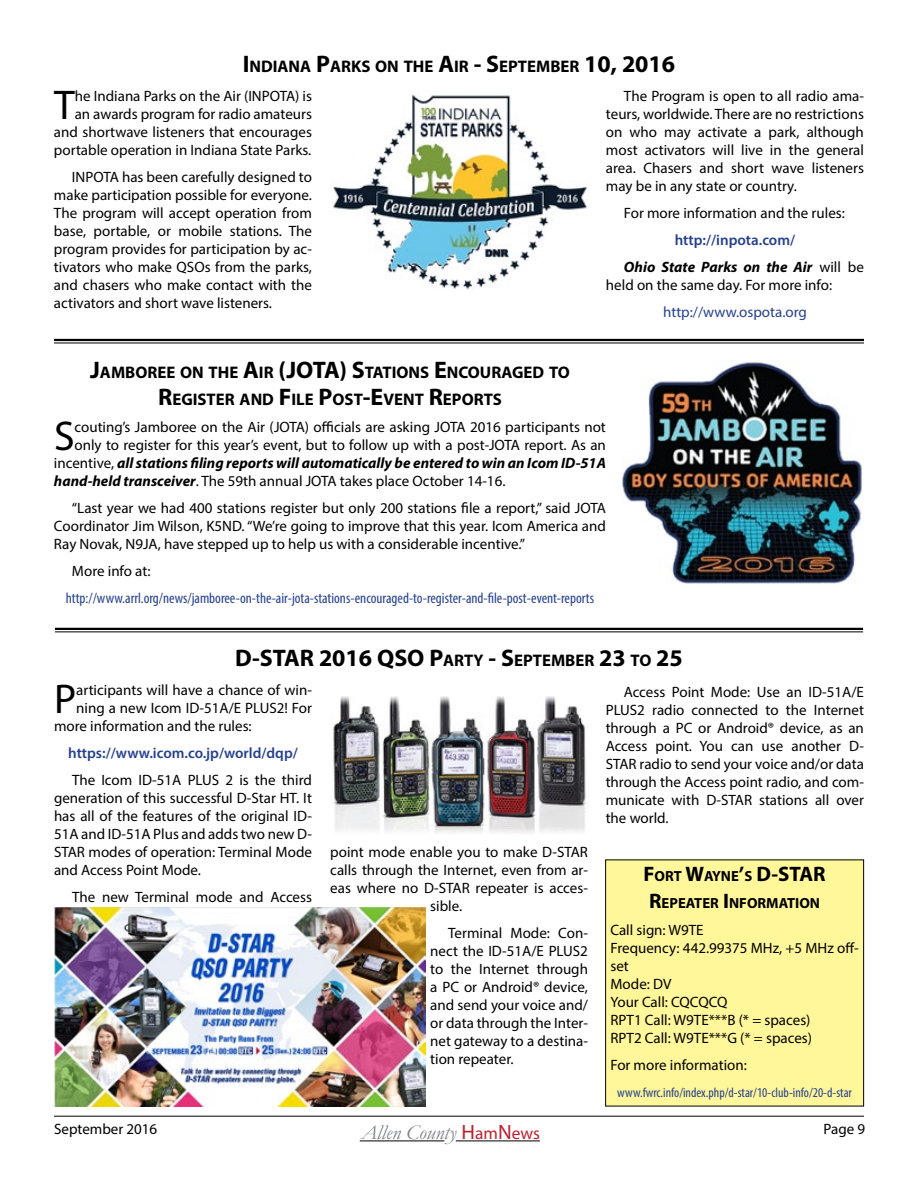
<style>
.page{position:relative;width:918px;height:1188px;background:#fff}
.page>*{position:absolute;margin:0;border:0;box-sizing:border-box;transform-origin:0 0}
.t1{font:41.7px "Myriad Pro";color:#000}
.t2{font:700 24px "Myriad Pro";color:#000}
.t3{font:700 21px "Myriad Pro";color:#000}
.t4{font:italic 20.85px "Garamond";color:#808285}
.t5{font:700 16.8px/27px "Myriad Pro";color:#000;text-align:center}
.t6{font:15px/18px "Myriad Pro";color:#000;text-align:justify}
.t7{font:italic 700 15px/27px "Myriad Pro";color:#000}
.t8{font:condensed 15px "Myriad Pro";color:#25408f}
.t9{font:600 15px "Myriad Pro";color:#25408f}
.t10{font:15px "Myriad Pro";color:#25408f}
.t11{font:700 14.7px "Myriad Pro";color:#000}
.t12{font:condensed 13.5px "Myriad Pro";color:#25408f}
.s1{font-size:24px}
.s2{font-weight:600;font-style:normal;color:#25408f}
.s3{font-weight:400;font-style:normal}
.s4{font-weight:700;font-style:italic}
.s5{font-size:16.8px}
.s6{font-size:21px}
.s7{font-size:14.7px}
.s8{font-family:"Myriad Pro";font-style:normal;color:#be1e2d}
.s9{font-family:"Myriad Pro";font-style:normal;font-size:17.4px;color:#be1e2d}
</style>
<div class="page">
<hr style="left:360px;top:1140px;width:84px;height:1px;background:#000">
<hr style="left:456px;top:1140px;width:84px;height:1px;background:#000">
<hr style="left:54px;top:1116px;width:810px;height:1px;background:#000">
<div style="left:606px;top:860px;width:258px;height:246px;background:#fff799"></div>
<div style="left:605px;top:860px;width:259px;height:246px;border:1px solid #000"></div>
<img style="left:54px;top:907px;width:371px;height:200px">
<img style="left:332px;top:94px;width:256px;height:196px">
<img style="left:333px;top:696px;width:253px;height:137px">
<hr style="left:54px;top:339px;width:810px;height:2px;background:#000">
<hr style="left:54px;top:343px;width:810px;height:1px;background:#000">
<hr style="left:55px;top:628px;width:808px;height:2px;background:#000">
<hr style="left:55px;top:631px;width:808px;height:1px;background:#000">
<img style="left:622px;top:362px;width:240px;height:224px">
<p class="t5" style="left:243px;top:52px;width:99px"><span class="s1">I</span>NDIANA <span class="s1">P</span>ARKS</p>
<p class="t5" style="left:375px;top:52px;width:302px">ON THE <span class="s1">A</span>IR <span class="s1">- S</span>EPTEMBER <span class="s1">10, 2016</span></p>
<p class="t6" style="left:54px;top:87px;width:260px;text-align:right">he Indiana Parks on the Air (INPOTA) is<br>an awards program for radio amateurs and shortwave listeners that encourages portable operation in Indiana State Parks.</p>
<p class="t6" style="left:54px;top:168px;width:260px;text-indent:18px">INPOTA has been carefully designed to make participation possible for everyone.<br>The program will accept operation from base, portable, or mobile stations. The program provides for participation by ac&shy;tivators who make QSOs from the parks, and chasers who make contact with the activators and short wave listeners.</p>
<h1 class="t1" style="left:54px;top:80px;width:22px">T</h1>
<p class="t5" style="left:90px;top:358px;width:481px"><span class="s1">J</span>AMBOREE ON THE <span class="s1">A</span>IR <span class="s1">(JOTA) S</span>TATIONS <span class="s1">E</span>NCOURAGED TO<br><span class="s1">R</span>EGISTER AND <span class="s1">F</span> ILE <span class="s1">P</span>OST<span class="s1">-E</span>VENT <span class="s1">R</span>EPORTS</p>
<p class="t6" style="left:606px;top:87px;width:260px;text-indent:18px">The Program is open to all radio ama&shy;teurs, worldwide. There are no restrictions on who may activate a park, although most activators will live in the general area. Chasers and short wave listeners may be in any state or country.</p>
<p class="t6" style="left:624px;top:204px;width:222px">For more information and the rules:</p>
<p class="t7" style="left:624px;top:226px;width:241px;text-indent:51px"><span class="s2">http://inpota.com/<br></span>Ohio State Parks on the Air <span class="s3">will be</span></p>
<p class="t6" style="left:606px;top:276px;width:228px">held on the same day. For more info:</p>
<p class="t10" style="left:663px;top:303px;width:145px">http://www.ospota.org</p>
<h1 class="t1" style="left:54px;top:410px;width:22px">S</h1>
<p class="t6" style="left:75px;top:418px;width:533px">couting’s Jamboree on the Air (JOTA) officials are asking JOTA 2016 participants not</p>
<p class="t6" style="left:75px;top:436px;width:533px">only to register for this year’s event, but to follow up with a post-JOTA report. As an</p>
<p class="t7" style="left:54px;top:449px;width:554px"><span class="s3">incentive,</span> all stations filing reports will automatically be entered to win an Icom ID-51A</p>
<p class="t6" style="left:54px;top:472px;width:453px"><span class="s4">hand-held transceiver</span>. The 59th annual JOTA takes place October 14-16.</p>
<p class="t6" style="left:54px;top:499px;width:554px;text-indent:18px">“Last year we had 400 stations register but only 200 stations file a report,” said JOTA Coordinator Jim Wilson, K5ND. “We’re going to improve that this year. Icom America and Ray Novak, N9JA, have stepped up to help us with a considerable incentive.”</p>
<p class="t6" style="left:72px;top:562px;width:80px">More info at:</p>
<p class="t8" style="left:66px;top:589px;width:530px">http://www.arrl.org/news/jamboree-on-the-air-jota-stations-encouraged-to-register-and-file-post-event-reports</p>
<h2 class="t2" style="left:235px;top:642px;width:449px">D-STAR 2016 QSO P<span class="s5">ARTY</span> - S<span class="s5">EPTEMBER</span> 23 <span class="s5">TO</span> 25</h2>
<h1 class="t1" style="left:54px;top:674px;width:24px">P</h1>
<p class="t6" style="left:76px;top:681px;width:237px">articipants will have a chance of win-</p>
<p class="t6" style="left:76px;top:699px;width:237px">ning a new Icom ID-51A/E PLUS2! For</p>
<p class="t6" style="left:54px;top:717px;width:199px">more information and the rules:</p>
<p class="t9" style="left:68px;top:744px;width:231px">https://www.icom.co.jp/world/dqp/</p>
<p class="t6" style="left:54px;top:771px;width:260px;text-indent:18px">The Icom ID-51A PLUS 2 is the third generation of this successful D-Star HT. It has all of the features of the original ID-51A and ID-51A Plus and adds two new D-STAR modes of operation: Terminal Mode and Access Point Mode.</p>
<p class="t6" style="left:72px;top:888px;width:242px">The new Terminal mode and Access</p>
<p class="t6" style="left:330px;top:843px;width:259px">point mode enable you to make D-STAR</p>
<p class="t6" style="left:330px;top:861px;width:259px">calls through the Internet, even from ar-</p>
<p class="t6" style="left:330px;top:879px;width:259px">eas where no D-STAR repeater is acces-</p>
<p class="t6" style="left:430px;top:897px;width:33px">sible.</p>
<p class="t6" style="left:430px;top:924px;width:159px;text-indent:18px">Terminal Mode: Con&shy;nect the ID-51A/E PLUS2 to the Internet through a PC or Android® device, and send your voice and/ or data through the Inter&shy;net gateway to a destina&shy;tion repeater.</p>
<p class="t6" style="left:606px;top:683px;width:260px;text-indent:18px">Access Point Mode: Use an ID-51A/E PLUS2 radio connected to the Internet through a PC or Android® device, as an Access point. You can use another D-STAR radio to send your voice and/or data through the Access point radio, and com&shy;municate with D-STAR stations all over the world.</p>
<p class="t11" style="left:644px;top:866px;width:71px"><span class="s6">F</span>ORT <span class="s6">W</span>AYN</p>
<h3 class="t3" style="left:731px;top:860px;width:96px"><span class="s7">E</span>’<span class="s7">S</span> D-STAR</h3>
<p class="t11" style="left:649px;top:893px;width:170px"><span class="s6">R</span>EPEATER <span class="s6">I</span> NFORMATION</p>
<p class="t6" style="left:610px;top:920px;width:250px;text-align:left">Call sign: W9TE<br>Frequency: 442.99375 MHz, +5 MHz off&shy;set<br>Mode: DV<br>Your Call: CQCQCQ<br>RPT1 Call: W9TE***B (* = spaces)<br>RPT2 Call: W9TE***G (* = spaces)</p>
<p class="t6" style="left:610px;top:1055px;width:138px">For more information:</p>
<p class="t12" style="left:617px;top:1084px;width:236px">www.fwrc.info/index.php/d-star/10-club-info/20-d-star</p>
<p class="t6" style="left:54px;top:1120px;width:105px">September 2016</p>
<h3 class="t4" style="left:361px;top:1118px;width:180px">Allen County <span class="s8">H</span><span class="s9">am</span><span class="s8">N</span><span class="s9">ews</span></h3>
<p class="t6" style="left:824px;top:1120px;width:43px">Page 9</p>
</div>
